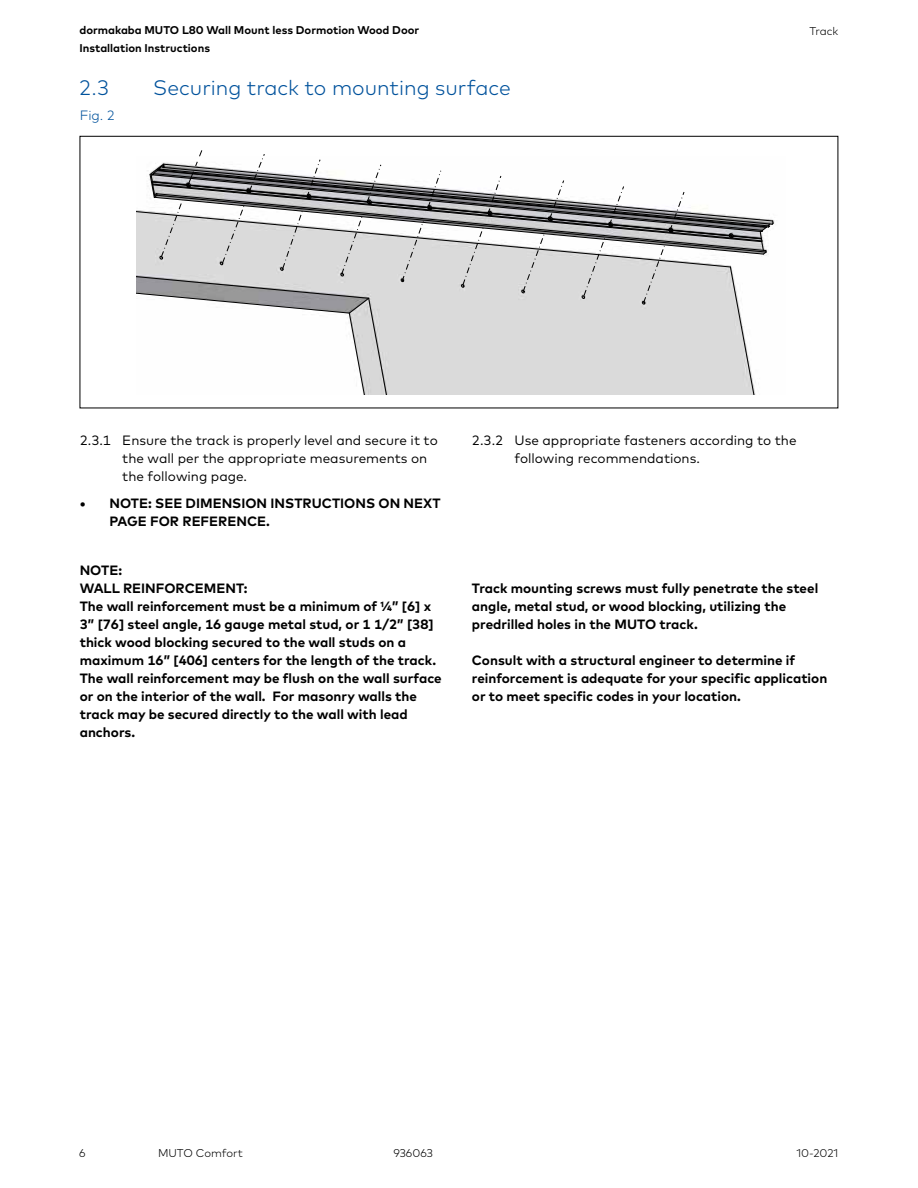
<style>
.page{position:relative;width:918px;height:1188px;background:#fff}
.page>*{position:absolute;margin:0;border:0;box-sizing:border-box;transform-origin:0 0}
.t1{font:300 21px "Mark Pro";color:#00529c}
.t2{font:700 13.5px/18px "Mark Pro";color:#000}
.t3{font:13.5px/18px "Mark Pro";color:#000}
.t4{font:300 13.5px "Mark Pro";color:#00529c}
.t5{font:700 11.25px/18px "Mark Pro";color:#000}
.t6{font:300 11.25px "Mark Pro";color:#000}
</style>
<div class="page">
<svg style="left:137px;top:150px;width:638px;height:244px"></svg>
<p class="t5" style="left:80px;top:20px;width:341px">dormakaba MUTO L80 Wall Mount less Dormotion Wood Door<br>Installation Instructions</p>
<h1 class="t1" style="left:79px;top:71px;width:32px">2.3</h1>
<h1 class="t1" style="left:153px;top:71px;width:359px">Securing track to mounting surface</h1>
<p class="t4" style="left:80px;top:105px;width:37px">Fig. 2</p>
<p class="t6" style="left:809px;top:22px;width:30px">Track</p>
<p class="t3" style="left:122px;top:431px;width:317px;text-indent:-43px">2.3.1 Ensure the track is properly level and secure it to the wall per the appropriate measurements on the following page.</p>
<p class="t2" style="left:109px;top:494px;width:333px;text-indent:-30px">• NOTE: SEE DIMENSION INSTRUCTIONS ON NEXT<br>PAGE FOR REFERENCE.</p>
<p class="t3" style="left:514px;top:431px;width:284px;text-indent:-43px">2.3.2 Use appropriate fasteners according to the following recommendations.</p>
<p class="t2" style="left:80px;top:560px;width:364px">NOTE:<br>WALL REINFORCEMENT:<br>The wall reinforcement must be a minimum of ¼” [6] x 3” [76] steel angle, 16 gauge metal stud, or 1 1/2” [38] thick wood blocking secured to the wall studs on a maximum 16” [406] centers for the length of the track.<br>The wall reinforcement may be flush on the wall surface or on the interior of the wall. For masonry walls the track may be secured directly to the wall with lead anchors.</p>
<p class="t2" style="left:472px;top:578px;width:348px">Track mounting screws must fully penetrate the steel angle, metal stud, or wood blocking, utilizing the predrilled holes in the MUTO track.</p>
<p class="t2" style="left:472px;top:650px;width:357px">Consult with a structural engineer to determine if reinforcement is adequate for your specific application or to meet specific codes in your location.</p>
<p class="t6" style="left:79px;top:1145px;width:8px">6</p>
<p class="t6" style="left:158px;top:1144px;width:87px">MUTO Comfort</p>
<p class="t6" style="left:393px;top:1144px;width:41px">936063</p>
<p class="t6" style="left:796px;top:1144px;width:43px">10-2021</p>
</div>
